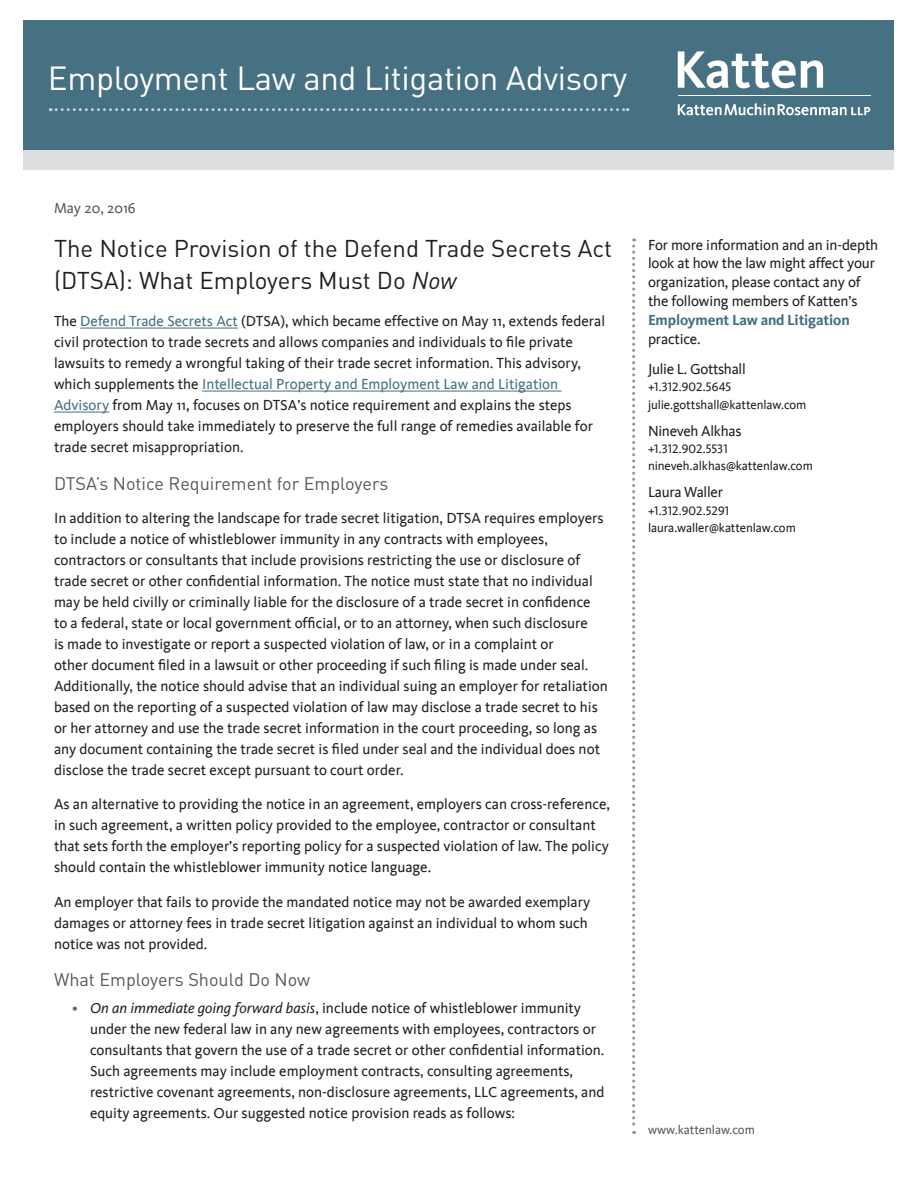
<style>
.page{position:relative;width:918px;height:1188px;background:#fff}
.page>*{position:absolute;margin:0;border:0;box-sizing:border-box;transform-origin:0 0}
.t1{font:33px "DINOT";letter-spacing:-.01em;color:#fff}
.t2{font:24px/31.5px "DINOT";color:#231f20}
.SubHeads{font:18px "DINOT";color:#57585a}
.t3{font:15px/21px "Kievit";color:#231f20}
.t4{font:15px "Kievit";letter-spacing:-.02em;color:#231f20}
.Alpha{font:15px "Kievit";color:#57585a}
.t5{font:12.75px/17.2px "Kievit";letter-spacing:-.01em;color:#231f20}
.t6{font:12.75px "Kievit";color:#57585a}
.s1{font-style:italic}
.s2{color:#456f82}
.s3{font-weight:700;color:#456f82}
.s4{font-family:"Kievit Book SC"}
</style>
<div class="page">
<hr style="left:80px;top:328px;width:158px;height:1px;background:#456f82">
<hr style="left:202px;top:391px;width:360px;height:1px;background:#456f82">
<hr style="left:54px;top:412px;width:55px;height:1px;background:#456f82">
<svg style="left:632px;top:238px;width:3px;height:896px"></svg>
<div style="left:24px;top:21px;width:870px;height:129px;background:#467183"></div>
<div style="left:24px;top:150px;width:870px;height:20px;background:#dcdddf"></div>
<svg style="left:678px;top:51px;width:145px;height:37px"></svg>
<hr style="left:678px;top:95px;width:192px;height:1px;background:#fff">
<svg style="left:678px;top:103px;width:192px;height:12px"></svg>
<svg style="left:50px;top:108px;width:578px;height:3px"></svg>
<p class="t1" style="left:48px;top:56px;width:581px">Employment Law and Litigation Advisory</p>
<p class="Alpha" style="left:54px;top:199px;width:83px">May 20, 2016</p>
<p class="t2" style="left:54px;top:232px;width:560px">The Notice Provision of the Defend Trade Secrets Act (DTSA): What Employers Must Do <span class="s1">Now</span></p>
<p class="t3" style="left:54px;top:311px;width:553px">The <span class="s2">Defend Trade Secrets Act</span> (DTSA), which became effective on May 11, extends federal civil protection to trade secrets and allows companies and individuals to file private lawsuits to remedy a wrongful taking of their trade secret information. This advisory, which supplements the <span class="s2">Intellectual Property and Employment Law and Litigation Advisory</span> from May 11, focuses on DTSA’s notice requirement and explains the steps employers should take immediately to preserve the full range of remedies available for trade secret misappropriation.</p>
<p class="SubHeads" style="left:54px;top:471px;width:336px">DTSA’s Notice Requirement for Employers</p>
<p class="t3" style="left:54px;top:507px;width:555px">In addition to altering the landscape for trade secret litigation, DTSA requires employers to include a notice of whistleblower immunity in any contracts with employees, contractors or consultants that include provisions restricting the use or disclosure of trade secret or other confidential information. The notice must state that no individual may be held civilly or criminally liable for the disclosure of a trade secret in confidence<br>to a federal, state or local government official, or to an attorney, when such disclosure<br>is made to investigate or report a suspected violation of law, or in a complaint or<br>other document filed in a lawsuit or other proceeding if such filing is made under seal.<br>Additionally, the notice should advise that an individual suing an employer for retaliation based on the reporting of a suspected violation of law may disclose a trade secret to his or her attorney and use the trade secret information in the court proceeding, so long as any document containing the trade secret is filed under seal and the individual does not disclose the trade secret except pursuant to court order.</p>
<p class="t3" style="left:54px;top:794px;width:558px">As an alternative to providing the notice in an agreement, employers can cross-reference, in such agreement, a written policy provided to the employee, contractor or consultant that sets forth the employer’s reporting policy for a suspected violation of law. The policy should contain the whistleblower immunity notice language.</p>
<p class="t3" style="left:54px;top:891px;width:538px">An employer that fails to provide the mandated notice may not be awarded exemplary damages or attorney fees in trade secret litigation against an individual to whom such notice was not provided.</p>
<p class="SubHeads" style="left:54px;top:967px;width:258px">What Employers Should Do Now</p>
<p class="t3" style="left:90px;top:998px;width:516px;text-indent:-18px"><span class="s2">•</span> <span class="s1">On an immediate going forward basis</span>, include notice of whistleblower immunity under the new federal law in any new agreements with employees, contractors or consultants that govern the use of a trade secret or other confidential information.<br>Such agreements may include employment contracts, consulting agreements, restrictive covenant agreements, non-disclosure agreements, LLC agreements, and equity agreements. Our suggested notice provision reads as follows:</p>
<p class="t3" style="left:648px;top:235px;width:232px;line-height:18.9px">For more information and an in-depth look at how the law might affect your organization, please contact any of the following members of Katten’s<br><span class="s3">Employment Law and Litigation </span>practice.</p>
<p class="t4" style="left:648px;top:361px;width:99px">Julie L. Gottshall</p>
<p class="t5" style="left:648px;top:379px;width:160px"><span class="s4">+1.312.902.5645 </span>julie.gottshall@kattenlaw.com</p>
<p class="t4" style="left:648px;top:422px;width:95px">Nineveh Alkhas</p>
<p class="t5" style="left:648px;top:440px;width:166px"><span class="s4">+1.312.902.5531 </span>nineveh.alkhas@kattenlaw.com</p>
<p class="t4" style="left:648px;top:484px;width:76px">Laura Waller</p>
<p class="t5" style="left:648px;top:502px;width:149px"><span class="s4">+1.312.902.5291 </span>laura.waller@kattenlaw.com</p>
<p class="t6" style="left:648px;top:1122px;width:108px">www.kattenlaw.com</p>
</div>
